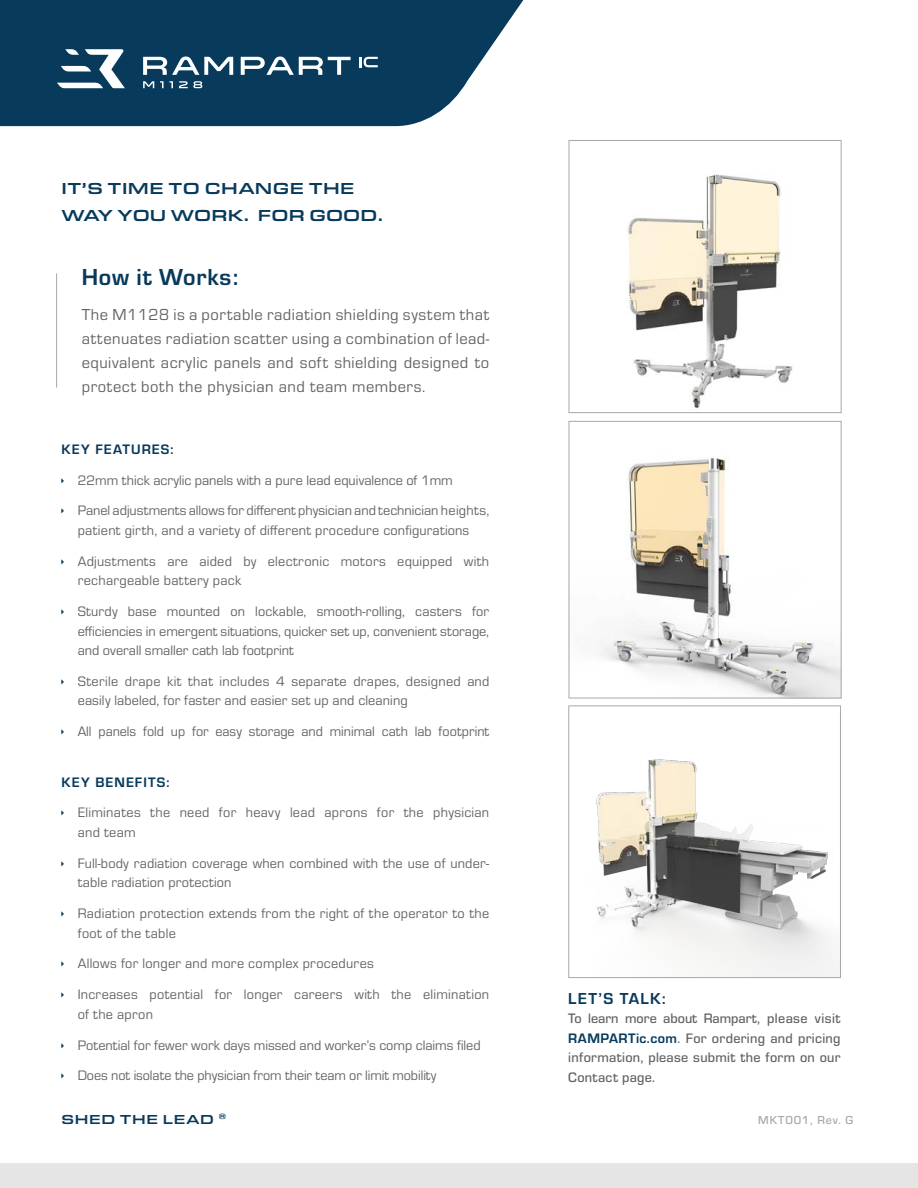
<style>
.page{position:relative;width:918px;height:1188px;background:#fff}
.page>*{position:absolute;margin:0;border:0;box-sizing:border-box;transform-origin:0 0}
.Bullet_Styles{font:700 24px "Eurostile";letter-spacing:.03em;color:#083a5c}
.Bullet_Styles-2{font:16.5px/24px "Eurostile";letter-spacing:.03em;color:#636366;text-align:justify}
.t1{font:500 16.5px "Eurostile Ext";letter-spacing:.015em;color:#083a5c}
.t2{font:700 16.5px "Eurostile";letter-spacing:.075em;color:#083a5c}
.t3{font:14.25px/19.5px "Eurostile";letter-spacing:.02em;color:#636366}
.t4{font:14.25px "Eurostile";color:#636366}
.t5{font:500 14.25px/19.5px "Eurostile";letter-spacing:.02em;color:#636366;text-align:justify}
.t6{font:14.25px "Eurostile";letter-spacing:-.005em;color:#636366}
.Bullet_Styles-3{font:700 14.25px "Eurostile";letter-spacing:.075em;color:#083a5c}
.Bullet_Styles-4{font:500 13.5px "Eurostile Ext";letter-spacing:.05em;color:#083a5c}
.Bullet_Styles-5{font:500 12px "Eurostile";letter-spacing:.07em;color:#a8a8a8}
.s1{font-weight:700;color:#083a5c}
</style>
<div class="page">
<svg style="left:0;top:0;width:524px;height:126px;background:#204d6c"></svg>
<svg style="left:143px;top:57px;width:90px;height:18px"></svg>
<svg style="left:241px;top:57px;width:110px;height:18px"></svg>
<svg style="left:359px;top:57px;width:19px;height:10px"></svg>
<svg style="left:143px;top:81px;width:11px;height:7px"></svg>
<svg style="left:160px;top:81px;width:13px;height:7px"></svg>
<svg style="left:179px;top:81px;width:23px;height:7px"></svg>
<svg style="left:57px;top:49px;width:68px;height:39px"></svg>
<div style="left:0;top:1163px;width:918px;height:25px;background:#e5e5e5"></div>
<img style="left:626px;top:174px;width:167px;height:234px">
<div style="left:569px;top:140px;width:272px;height:273px;border:1px solid #a8a8a8"></div>
<img style="left:598px;top:457px;width:241px;height:239px">
<div style="left:569px;top:421px;width:272px;height:277px;border:1px solid #a8a8a8"></div>
<hr style="left:56px;top:273px;width:1px;height:115px;background:#a8a8a8">
<img style="left:596px;top:759px;width:239px;height:217px">
<div style="left:569px;top:706px;width:272px;height:272px;border:1px solid #a8a8a8"></div>
<p class="t1" style="left:62px;top:177px;width:295px">IT’S TIME TO CHANGE THE</p>
<p class="t1" style="left:62px;top:204px;width:323px">WAY YOU WORK. FOR GOOD.</p>
<p class="Bullet_Styles" style="left:82px;top:260px;width:158px">How it Works:</p>
<p class="Bullet_Styles-2" style="left:82px;top:302px;width:409px">The M1128 is a portable radiation shielding system that attenuates radiation scatter using a combination of lead&shy;equivalent acrylic panels and soft shielding designed to protect both the physician and team members.</p>
<p class="Bullet_Styles-3" style="left:62px;top:439px;width:113px">KEY FEATURES:</p>
<p class="t4" style="left:78px;top:470px;width:377px">22mm thick acrylic panels with a pure lead equivalence of 1mm</p>
<p class="t3" style="left:78px;top:500px;width:413px">Panel adjustments allows for different physician and technician heights, patient girth, and a variety of different procedure configurations</p>
<p class="t3" style="left:78px;top:551px;width:413px">Adjustments are aided by electronic motors equipped with rechargeable battery pack</p>
<p class="t3" style="left:78px;top:601px;width:413px;text-align:justify">Sturdy base mounted on lockable, smooth-rolling, casters for efficiencies in emergent situations, quicker set up, convenient storage, and overall smaller cath lab footprint</p>
<p class="t3" style="left:78px;top:671px;width:413px">Sterile drape kit that includes 4 separate drapes, designed and easily labeled, for faster and easier set up and cleaning</p>
<p class="t4" style="left:78px;top:722px;width:413px">All panels fold up for easy storage and minimal cath lab footprint</p>
<p class="Bullet_Styles-3" style="left:62px;top:772px;width:109px">KEY BENEFITS:</p>
<p class="t3" style="left:78px;top:802px;width:413px">Eliminates the need for heavy lead aprons for the physician and team</p>
<p class="t3" style="left:78px;top:853px;width:413px">Full-body radiation coverage when combined with the use of under&shy;table radiation protection</p>
<p class="t3" style="left:78px;top:903px;width:413px">Radiation protection extends from the right of the operator to the foot of the table</p>
<p class="t3" style="left:78px;top:953px;width:298px">Allows for longer and more complex procedures</p>
<p class="t3" style="left:78px;top:984px;width:413px">Increases potential for longer careers with the elimination of the apron</p>
<p class="t4" style="left:78px;top:1035px;width:404px">Potential for fewer work days missed and worker’s comp claims filed</p>
<p class="t6" style="left:78px;top:1066px;width:360px">Does not isolate the physician from their team or limit mobility</p>
<p class="t2" style="left:568px;top:986px;width:99px">LET’S TALK:</p>
<p class="t5" style="left:568px;top:1008px;width:274px">To learn more about Rampart, please visit <span class="s1">RAMPARTic.com</span>. For ordering and pricing information, please submit the form on our Contact page.</p>
<p class="Bullet_Styles-4" style="left:62px;top:1109px;width:166px">SHED THE LEAD <sup>®</sup></p>
<p class="Bullet_Styles-5" style="left:758px;top:1111px;width:96px">MKT001, Rev. G</p>
</div>
